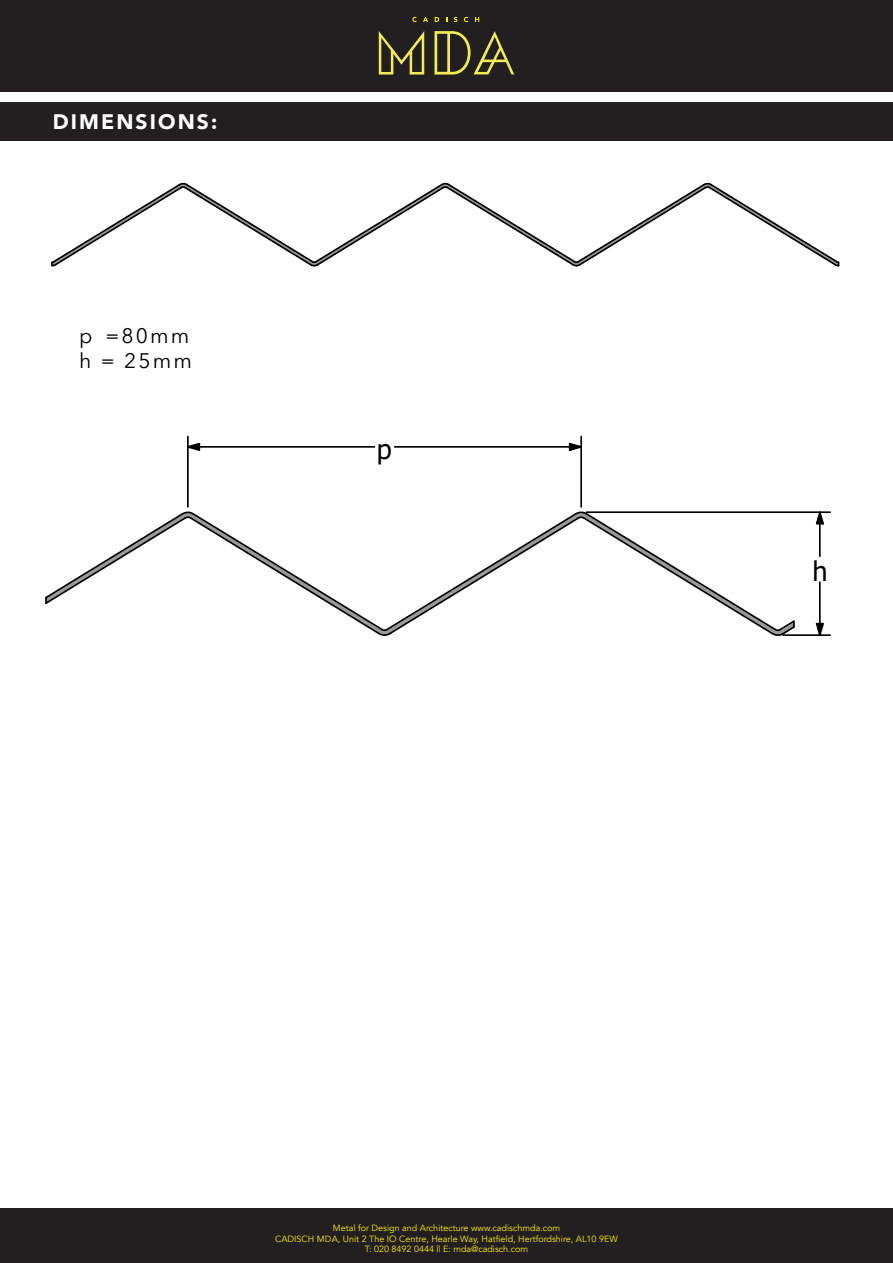
<style>
.page{position:relative;width:893px;height:1263px;background:#fff}
.page>*{position:absolute;margin:0;border:0;box-sizing:border-box;transform-origin:0 0}
.t1{font:27px "Tahoma";color:#000}
.t2{font:21px/25.2px "Avenir Next LT Pro";letter-spacing:.1em;color:#000}
.t3{font:900 21px "Avenir";letter-spacing:.1em;color:#fff}
.t4{font:9px/10.8px "Avenir";color:#fff101;text-align:center}
</style>
<div class="page">
<div style="left:0;top:1209px;width:893px;height:54px;background:#231f20"></div>
<div style="left:0;top:0;width:893px;height:91px;background:#231f20"></div>
<svg style="left:379px;top:31px;width:45px;height:44px"></svg>
<svg style="left:434px;top:31px;width:80px;height:44px"></svg>
<svg style="left:412px;top:17px;width:5px;height:5px"></svg>
<svg style="left:423px;top:17px;width:5px;height:5px"></svg>
<svg style="left:435px;top:17px;width:4px;height:5px"></svg>
<svg style="left:454px;top:17px;width:3px;height:5px"></svg>
<svg style="left:464px;top:17px;width:4px;height:5px"></svg>
<svg style="left:475px;top:17px;width:4px;height:5px"></svg>
<div style="left:0;top:102px;width:893px;height:38px;background:#231f20"></div>
<svg style="left:51px;top:182px;width:789px;height:85px"></svg>
<svg style="left:45px;top:507px;width:751px;height:129px"></svg>
<svg style="left:189px;top:442px;width:12px;height:9px"></svg>
<svg style="left:568px;top:442px;width:12px;height:9px"></svg>
<hr style="left:199px;top:446px;width:175px;height:2px;background:#000">
<hr style="left:395px;top:446px;width:175px;height:2px;background:#000">
<hr style="left:580px;top:436px;width:2px;height:71px;background:#000">
<hr style="left:187px;top:436px;width:2px;height:71px;background:#000">
<svg style="left:814px;top:513px;width:11px;height:12px"></svg>
<svg style="left:815px;top:622px;width:9px;height:12px"></svg>
<hr style="left:819px;top:524px;width:2px;height:32px;background:#000">
<hr style="left:819px;top:582px;width:2px;height:42px;background:#000">
<hr style="left:783px;top:634px;width:47px;height:2px;background:#000">
<hr style="left:586px;top:511px;width:244px;height:2px;background:#000">
<h2 class="t3" style="left:53px;top:104px;width:166px">DIMENSIONS:</h2>
<h2 class="t2" style="left:79px;top:323px;width:114px">p =80mm h = 25mm</h2>
<h1 class="t1" style="left:377px;top:438px;width:17px">p</h1>
<h1 class="t1" style="left:812px;top:561px;width:17px">h</h1>
<p class="t4" style="left:275px;top:1222px;width:344px">Metal for Design and Architecture www.cadischmda.com<br>CADISCH MDA, Unit 2 The IO Centre, Hearle Way, Hatfield, Hertfordshire, AL10 9EW<br>T: 020 8492 0444 || E: mda@cadisch.com</p>
</div>
